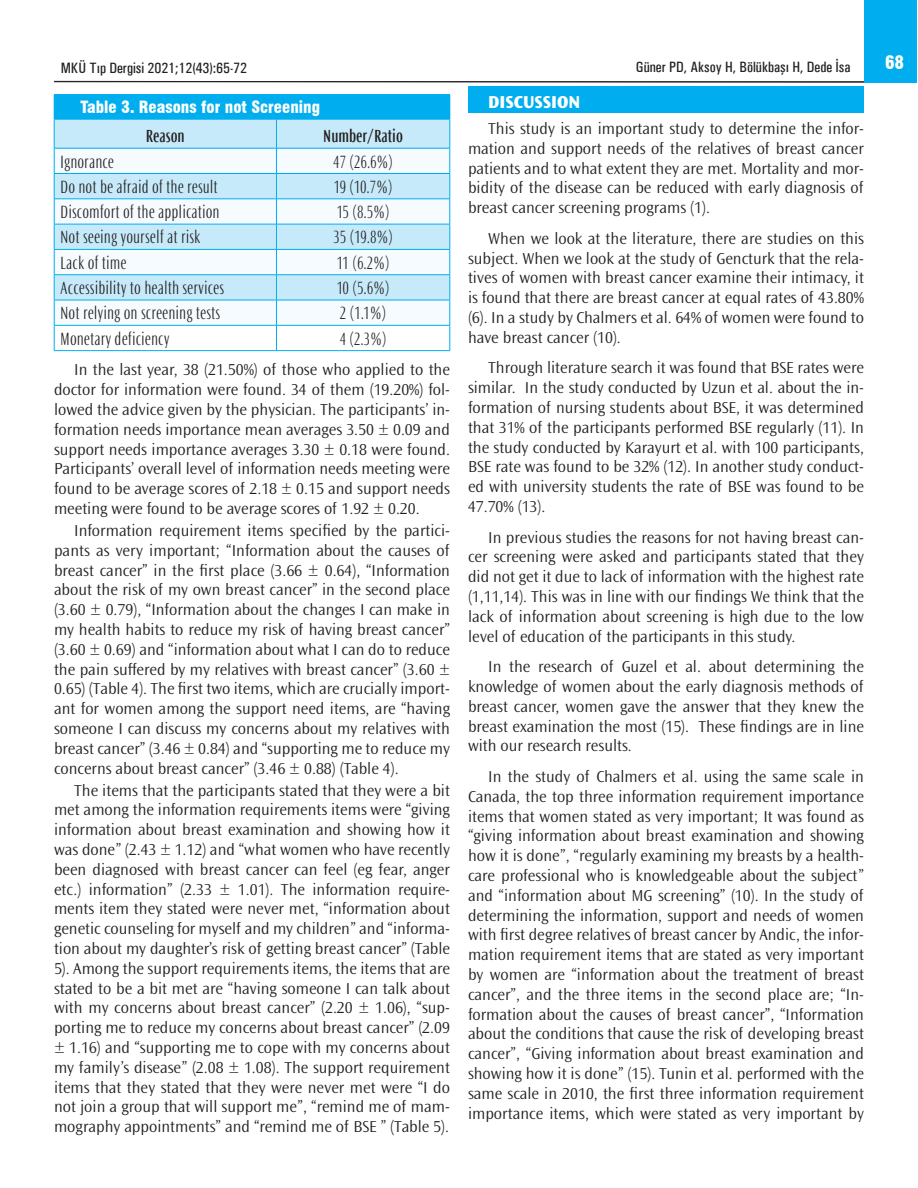
<style>
.page{position:relative;width:918px;height:1188px;background:#fff}
.page>*{position:absolute;margin:0;border:0;box-sizing:border-box;transform-origin:0 0}
.Tablo_İlk_Sol_Sütun{font:300 condensed 18px "Ocean Sans MT Pro";color:#231f20}
.Tablo_En_Sağ_Sütun-T{font:300 condensed 18px "Ocean Sans MT Pro";letter-spacing:-.03em;color:#231f20}
.Tablo_Sütun_Başlıkla{font:600 condensed 18px "Ocean Sans MTW04";color:#231f20}
.Gövde_Başlık_1__Sevi{font:800 18px "Ocean Sans MT Pro";color:#fff}
.Sayfa_No{font:900 condensed 18px "Swiss 721 BT";color:#fff}
.Makale_Metni_Gövde-E{font:300 16.5px/19.8px "Ocean Sans MT Pro";color:#231f20;text-align:justify}
.Tablo_Başlık_İlk_Sat{font:900 condensed 16.5px "Swiss 721 BT";color:#fff}
.İç_Sayfa_Üst_Başlık{font:500 15px "Univers Condensed";color:#231f20}
</style>
<div class="page">
<div style="left:865px;top:0;width:52px;height:82px;background:#00aeef"></div>
<svg style="left:54px;top:81px;width:811px;height:2px;background:#666364"></svg>
<div style="left:54px;top:95px;width:396px;height:24px;background:#00aeef"></div>
<div style="left:55px;top:120px;width:395px;height:28px;background:#c6eafa"></div>
<svg style="left:55px;top:149px;width:395px;height:176px;fill:#f5fbfe"></svg>
<hr style="left:54px;top:173px;width:222px;height:1px;background:#00aeef">
<hr style="left:276px;top:173px;width:174px;height:1px;background:#00aeef">
<hr style="left:54px;top:199px;width:222px;height:1px;background:#00aeef">
<hr style="left:276px;top:199px;width:174px;height:1px;background:#00aeef">
<hr style="left:54px;top:224px;width:222px;height:1px;background:#00aeef">
<hr style="left:276px;top:224px;width:174px;height:1px;background:#00aeef">
<hr style="left:54px;top:249px;width:222px;height:1px;background:#00aeef">
<hr style="left:276px;top:249px;width:174px;height:1px;background:#00aeef">
<hr style="left:54px;top:274px;width:222px;height:1px;background:#00aeef">
<hr style="left:276px;top:274px;width:174px;height:1px;background:#00aeef">
<hr style="left:54px;top:300px;width:222px;height:1px;background:#00aeef">
<hr style="left:276px;top:300px;width:174px;height:1px;background:#00aeef">
<hr style="left:54px;top:325px;width:222px;height:1px;background:#00aeef">
<hr style="left:276px;top:325px;width:174px;height:1px;background:#00aeef">
<svg style="left:276px;top:120px;width:1px;height:230px"></svg>
<hr style="left:54px;top:350px;width:222px;height:1px;background:#00aeef">
<hr style="left:276px;top:350px;width:174px;height:1px;background:#00aeef">
<hr style="left:54px;top:94px;width:222px;height:1px;background:#00aeef">
<hr style="left:276px;top:94px;width:174px;height:1px;background:#00aeef">
<hr style="left:54px;top:119px;width:222px;height:1px;background:#00aeef">
<svg style="left:54px;top:119px;width:1px;height:231px"></svg>
<hr style="left:276px;top:119px;width:174px;height:1px;background:#00aeef">
<svg style="left:450px;top:95px;width:1px;height:255px"></svg>
<hr style="left:54px;top:148px;width:222px;height:1px;background:#00aeef">
<hr style="left:276px;top:148px;width:174px;height:1px;background:#00aeef">
<div style="left:468px;top:86px;width:396px;height:26px;background:#00aeef"></div>
<p class="İç_Sayfa_Üst_Başlık" style="left:61px;top:59px;width:188px">MKÜ Tıp Dergisi 2021;12(43):65-72</p>
<p class="İç_Sayfa_Üst_Başlık" style="left:636px;top:58px;width:216px">Güner PD, Aksoy H, Bölükbaşı H, Dede İsa</p>
<p class="Sayfa_No" style="left:885px;top:51px;width:21px">68</p>
<p class="Tablo_Başlık_İlk_Sat" style="left:80px;top:97px;width:241px">Table 3. Reasons for not Screening</p>
<p class="Tablo_Sütun_Başlıkla" style="left:146px;top:125px;width:40px">Reason</p>
<p class="Tablo_Sütun_Başlıkla" style="left:323px;top:125px;width:81px">Number/Ratio</p>
<p class="Tablo_İlk_Sol_Sütun" style="left:60px;top:151px;width:55px">Ignorance</p>
<p class="Tablo_En_Sağ_Sütun-T" style="left:333px;top:151px;width:61px">47 (26.6%)</p>
<p class="Tablo_İlk_Sol_Sütun" style="left:60px;top:176px;width:159px">Do not be afraid of the result</p>
<p class="Tablo_En_Sağ_Sütun-T" style="left:334px;top:176px;width:60px">19 (10.7%)</p>
<p class="Tablo_İlk_Sol_Sütun" style="left:60px;top:201px;width:161px">Discomfort of the application</p>
<p class="Tablo_En_Sağ_Sütun-T" style="left:337px;top:201px;width:54px">15 (8.5%)</p>
<p class="Tablo_İlk_Sol_Sütun" style="left:60px;top:227px;width:142px">Not seeing yourself at risk</p>
<p class="Tablo_En_Sağ_Sütun-T" style="left:333px;top:227px;width:61px">35 (19.8%)</p>
<p class="Tablo_İlk_Sol_Sütun" style="left:60px;top:252px;width:68px">Lack of time</p>
<p class="Tablo_En_Sağ_Sütun-T" style="left:337px;top:252px;width:54px">11 (6.2%)</p>
<p class="Tablo_İlk_Sol_Sütun" style="left:60px;top:277px;width:166px">Accessibility to health services</p>
<p class="Tablo_En_Sağ_Sütun-T" style="left:337px;top:277px;width:54px">10 (5.6%)</p>
<p class="Tablo_İlk_Sol_Sütun" style="left:60px;top:303px;width:162px">Not relying on screening tests</p>
<p class="Tablo_En_Sağ_Sütun-T" style="left:340px;top:303px;width:48px">2 (1.1%)</p>
<p class="Tablo_İlk_Sol_Sütun" style="left:60px;top:328px;width:111px">Monetary deficiency</p>
<p class="Tablo_En_Sağ_Sütun-T" style="left:340px;top:328px;width:48px">4 (2.3%)</p>
<p class="Makale_Metni_Gövde-E" style="left:54px;top:360px;width:398px;text-indent:20px">In the last year, 38 (21.50%) of those who applied to the doctor for information were found. 34 of them (19.20%) fol&shy;lowed the advice given by the physician. The participants’ in&shy;formation needs importance mean averages 3.50 ± 0.09 and support needs importance averages 3.30 ± 0.18 were found.<br>Participants’ overall level of information needs meeting were found to be average scores of 2.18 ± 0.15 and support needs meeting were found to be average scores of 1.92 ± 0.20.</p>
<p class="Makale_Metni_Gövde-E" style="left:54px;top:521px;width:398px;text-indent:20px">Information requirement items specified by the partici&shy;pants as very important; “Information about the causes of breast cancer” in the first place (3.66 ± 0.64), “Information about the risk of my own breast cancer” in the second place (3.60 ± 0.79), “Information about the changes I can make in my health habits to reduce my risk of having breast cancer” (3.60 ± 0.69) and “information about what I can do to reduce the pain suffered by my relatives with breast cancer” (3.60 ± 0.65) (Table 4). The first two items, which are crucially import&shy;ant for women among the support need items, are “having someone I can discuss my concerns about my relatives with breast cancer” (3.46 ± 0.84) and “supporting me to reduce my concerns about breast cancer” (3.46 ± 0.88) (Table 4).</p>
<p class="Makale_Metni_Gövde-E" style="left:54px;top:780px;width:398px;text-indent:20px">The items that the participants stated that they were a bit met among the information requirements items were “giving information about breast examination and showing how it was done” (2.43 ± 1.12) and “what women who have recently been diagnosed with breast cancer can feel (eg fear, anger etc.) information” (2.33 ± 1.01). The information require&shy;ments item they stated were never met, “information about genetic counseling for myself and my children” and “informa&shy;tion about my daughter’s risk of getting breast cancer” (Table 5). Among the support requirements items, the items that are stated to be a bit met are “having someone I can talk about with my concerns about breast cancer” (2.20 ± 1.06), “sup&shy;porting me to reduce my concerns about breast cancer” (2.09 ± 1.16) and “supporting me to cope with my concerns about my family’s disease” (2.08 ± 1.08). The support requirement items that they stated that they were never met were “I do not join a group that will support me”, “remind me of mam&shy;mography appointments” and “remind me of BSE ” (Table 5).</p>
<p class="Gövde_Başlık_1__Sevi" style="left:488px;top:91px;width:94px">DISCUSSION</p>
<p class="Makale_Metni_Gövde-E" style="left:468px;top:119px;width:398px;text-indent:20px">This study is an important study to determine the infor&shy;mation and support needs of the relatives of breast cancer patients and to what extent they are met. Mortality and mor&shy;bidity of the disease can be reduced with early diagnosis of breast cancer screening programs (1).</p>
<p class="Makale_Metni_Gövde-E" style="left:468px;top:228px;width:398px;text-indent:20px">When we look at the literature, there are studies on this subject. When we look at the study of Gencturk that the rela&shy;tives of women with breast cancer examine their intimacy, it is found that there are breast cancer at equal rates of 43.80% (6). In a study by Chalmers et al. 64% of women were found to have breast cancer (10).</p>
<p class="Makale_Metni_Gövde-E" style="left:468px;top:358px;width:398px;text-indent:20px">Through literature search it was found that BSE rates were similar. In the study conducted by Uzun et al. about the in&shy;formation of nursing students about BSE, it was determined that 31% of the participants performed BSE regularly (11). In the study conducted by Karayurt et al. with 100 participants, BSE rate was found to be 32% (12). In another study conduct&shy;ed with university students the rate of BSE was found to be 47.70% (13).</p>
<p class="Makale_Metni_Gövde-E" style="left:468px;top:527px;width:398px;text-indent:20px">In previous studies the reasons for not having breast can&shy;cer screening were asked and participants stated that they did not get it due to lack of information with the highest rate (1,11,14). This was in line with our findings We think that the lack of information about screening is high due to the low level of education of the participants in this study.</p>
<p class="Makale_Metni_Gövde-E" style="left:468px;top:657px;width:397px;text-indent:20px">In the research of Guzel et al. about determining the knowledge of women about the early diagnosis methods of breast cancer, women gave the answer that they knew the breast examination the most (15). These findings are in line with our research results.</p>
<p class="Makale_Metni_Gövde-E" style="left:468px;top:767px;width:398px;text-indent:20px">In the study of Chalmers et al. using the same scale in Canada, the top three information requirement importance items that women stated as very important; It was found as “giving information about breast examination and showing how it is done”, “regularly examining my breasts by a health&shy;care professional who is knowledgeable about the subject” and “information about MG screening” (10). In the study of determining the information, support and needs of women with first degree relatives of breast cancer by Andic, the infor&shy;mation requirement items that are stated as very important by women are “information about the treatment of breast cancer”, and the three items in the second place are; “In&shy;formation about the causes of breast cancer”, “Information about the conditions that cause the risk of developing breast cancer”, “Giving information about breast examination and showing how it is done” (15). Tunin et al. performed with the same scale in 2010, the first three information requirement importance items, which were stated as very important by</p>
</div>
